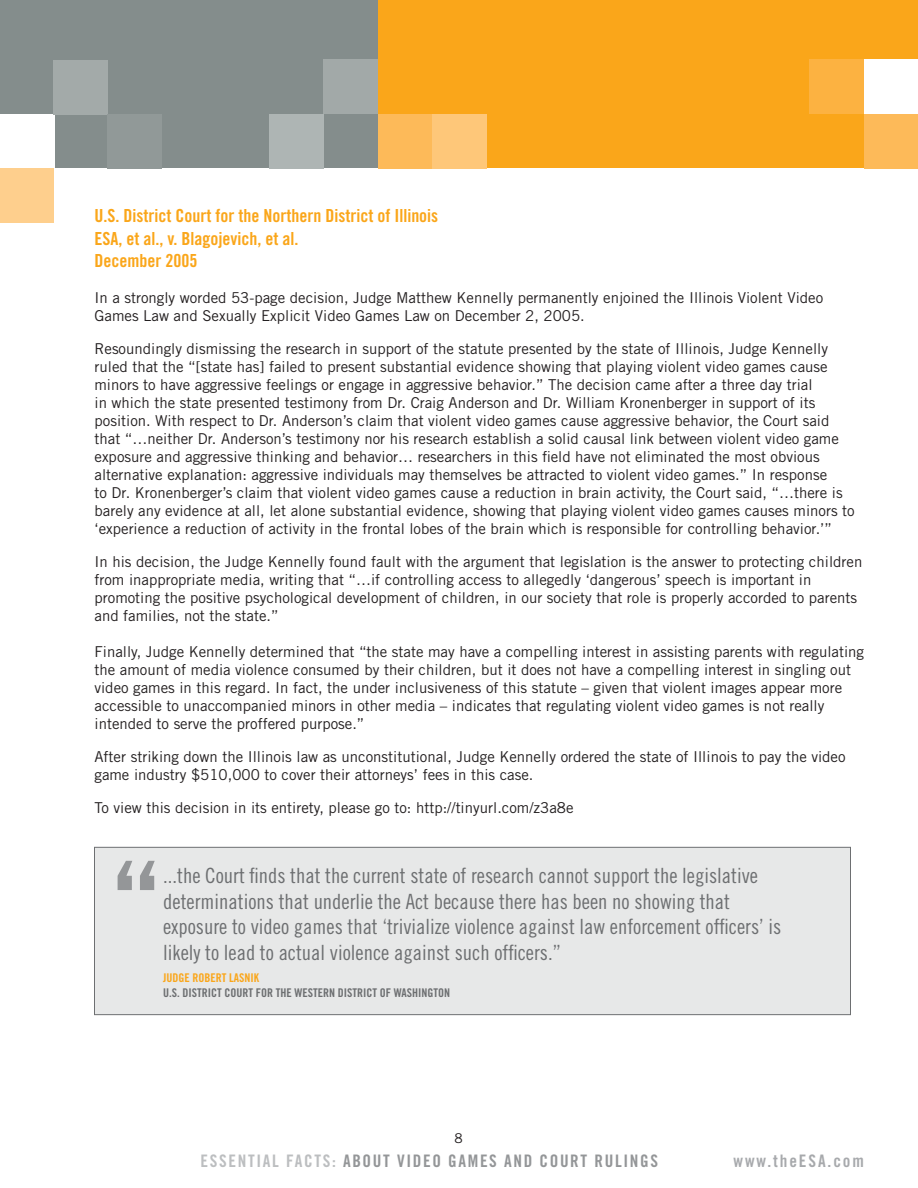
<style>
.page{position:relative;width:918px;height:1188px;background:#fff}
.page>*{position:absolute;margin:0;border:0;box-sizing:border-box;transform-origin:0 0}
.t1{font:21px/25.5px "Trade Gothic LT Std Cn 18";color:#6d6f71}
.OrgQuoteHead{font:18px "Trade Gothic LT Std Bd Cn 20";color:#faa61a}
.t2{font:17.25px "Trade Gothic LT Std Bd Cn 20";letter-spacing:.095em;color:#949698}
.t3{font:17.25px "Trade Gothic LT Std Bd Cn 20";letter-spacing:.11em;color:#a7a9ac}
.List_Paragraph{font:15px/18px "Trade Gothic LT Std";color:#231f20}
.t4{font:13.5px "Trade Gothic LT Std";color:#231f20}
.t5{font:12px/15px "Trade Gothic LT Std Bd Cn 20";color:#6d6f71}
.s1{color:#faa61a}
.s2{color:#bcbec0}
</style>
<div class="page">
<div style="left:0;top:1px;width:378px;height:167px;background:#848d8c"></div>
<div style="left:378px;top:1px;width:539px;height:167px;background:#faa61a"></div>
<div style="left:0;top:114px;width:54px;height:60px;background:#fff"></div>
<div style="left:54px;top:60px;width:54px;height:54px;background:#a3aaa9"></div>
<div style="left:108px;top:114px;width:54px;height:54px;background:#919998"></div>
<div style="left:269px;top:114px;width:55px;height:54px;background:#aeb5b4"></div>
<div style="left:378px;top:114px;width:54px;height:54px;background:#fdba59"></div>
<div style="left:0;top:168px;width:54px;height:54px;background:#fecf8d"></div>
<div style="left:432px;top:114px;width:54px;height:54px;background:#fec779"></div>
<div style="left:864px;top:114px;width:54px;height:54px;background:#fdba59"></div>
<div style="left:324px;top:60px;width:54px;height:54px;background:#a2a9a8"></div>
<div style="left:810px;top:59px;width:54px;height:55px;background:#fcb241"></div>
<div style="left:864px;top:59px;width:54px;height:55px;background:#fff"></div>
<div style="left:94px;top:847px;width:757px;height:168px;background:#e7e8e8;border:1px solid #6d6f71"></div>
<svg style="left:118px;top:861px;width:37px;height:29px"></svg>
<p class="OrgQuoteHead" style="left:94px;top:205px;width:345px">U.S. District Court for the Northern District of Illinois</p>
<p class="OrgQuoteHead" style="left:94px;top:227px;width:205px">ESA, et al., v. Blagojevich, et al.</p>
<p class="OrgQuoteHead" style="left:94px;top:250px;width:104px">December 2005</p>
<p class="List_Paragraph" style="left:94px;top:289px;width:730px">In a strongly worded 53-page decision, Judge Matthew Kennelly permanently enjoined the Illinois Violent Video<br>Games Law and Sexually Explicit Video Games Law on December 2, 2005.</p>
<p class="List_Paragraph" style="left:94px;top:340px;width:762px">Resoundingly dismissing the research in support of the statute presented by the state of Illinois, Judge Kennelly ruled that the “[state has] failed to present substantial evidence showing that playing violent video games cause minors to have aggressive feelings or engage in aggressive behavior.” The decision came after a three day trial<br>in which the state presented testimony from Dr. Craig Anderson and Dr. William Kronenberger in support of its position. With respect to Dr. Anderson’s claim that violent video games cause aggressive behavior, the Court said that “…neither Dr. Anderson’s testimony nor his research establish a solid causal link between violent video game exposure and aggressive thinking and behavior… researchers in this field have not eliminated the most obvious alternative explanation: aggressive individuals may themselves be attracted to violent video games.” In response<br>to Dr. Kronenberger’s claim that violent video games cause a reduction in brain activity, the Court said, “…there is barely any evidence at all, let alone substantial evidence, showing that playing violent video games causes minors to ‘experience a reduction of activity in the frontal lobes of the brain which is responsible for controlling behavior.’”</p>
<p class="List_Paragraph" style="left:94px;top:553px;width:769px">In his decision, the Judge Kennelly found fault with the argument that legislation is the answer to protecting children from inappropriate media, writing that “…if controlling access to allegedly ‘dangerous’ speech is important in promoting the positive psychological development of children, in our society that role is properly accorded to parents and families, not the state.”</p>
<p class="List_Paragraph" style="left:94px;top:643px;width:771px">Finally, Judge Kennelly determined that “the state may have a compelling interest in assisting parents with regulating the amount of media violence consumed by their children, but it does not have a compelling interest in singling out video games in this regard. In fact, the under inclusiveness of this statute – given that violent images appear more accessible to unaccompanied minors in other media – indicates that regulating violent video games is not really intended to serve the proffered purpose.”</p>
<p class="List_Paragraph" style="left:94px;top:748px;width:753px">After striking down the Illinois law as unconstitutional, Judge Kennelly ordered the state of Illinois to pay the video game industry $510,000 to cover their attorneys’ fees in this case.</p>
<p class="List_Paragraph" style="left:94px;top:799px;width:481px">To view this decision in its entirety, please go to: http://tinyurl.com/z3a8e</p>
<p class="t1" style="left:163px;top:863px;width:620px">...the Court finds that the current state of research cannot support the legislative determinations that underlie the Act because there has been no showing that exposure to video games that ‘trivialize violence against law enforcement officers’ is likely to lead to actual violence against such officers.”</p>
<p class="t5" style="left:163px;top:970px;width:288px"><span class="s1">JUDGE ROBERT LASNIK<br></span>U.S. DISTRICT COURT FOR THE WESTERN DISTRICT OF WASHINGTON</p>
<p class="t4" style="left:455px;top:1130px;width:10px">8</p>
<p class="t2" style="left:201px;top:1151px;width:459px"><span class="s2">ESSENTIAL FACTS:</span> ABOUT VIDEO GAMES AND COURT RULINGS</p>
<p class="t3" style="left:734px;top:1151px;width:132px">www.theESA.com</p>
</div>
